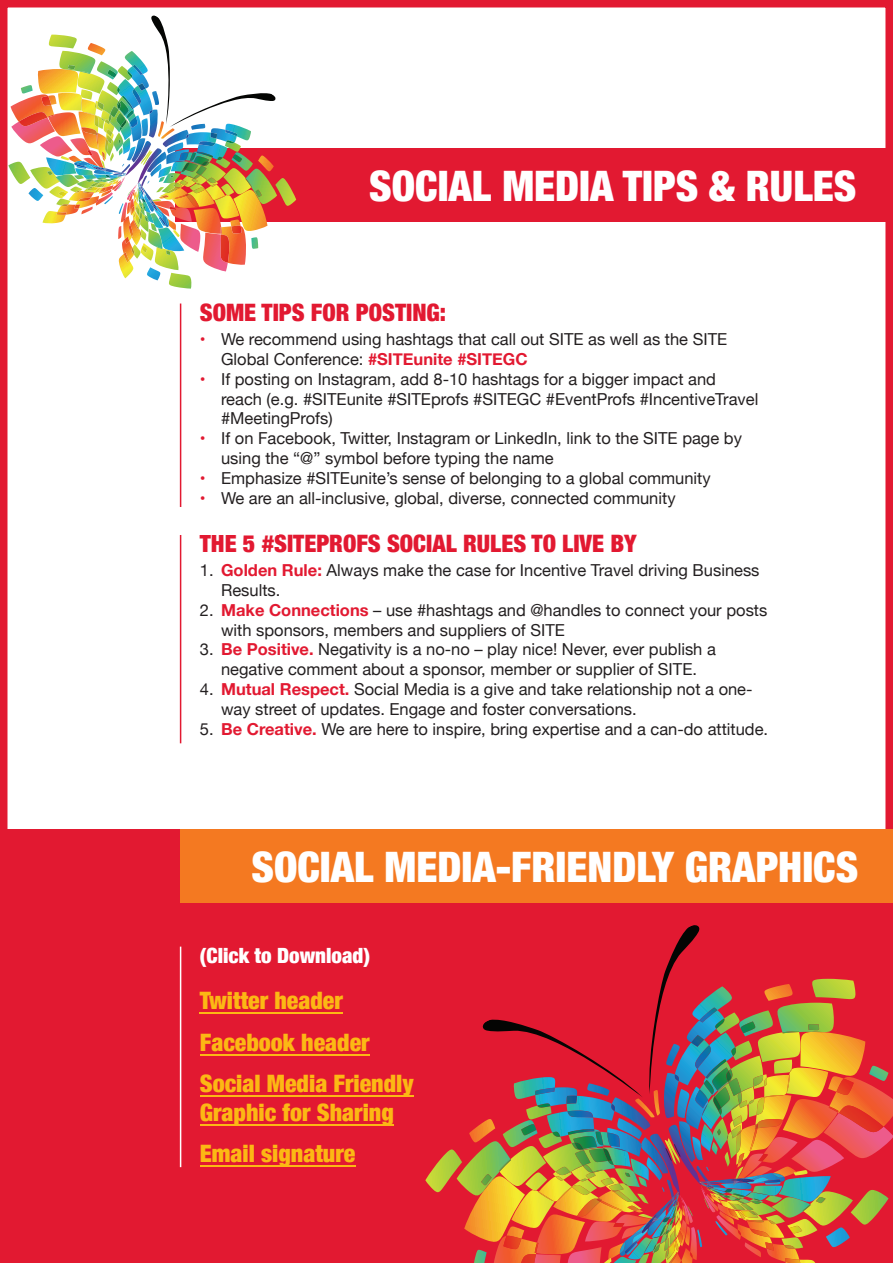
<style>
.page{position:relative;width:893px;height:1263px;background:#fff}
.page>*{position:absolute;margin:0;border:0;box-sizing:border-box;transform-origin:0 0}
.t1{font:900 condensed 42px "Helvetica Neue";color:#fff}
.t2{font:900 condensed 24px/41.5px "Helvetica Neue";color:#fcb814}
.t3{font:900 condensed 24px "Helvetica Neue";color:#e21931}
.t4{font:900 condensed 21px "Helvetica Neue";color:#fff}
.t5{font:16.5px/19.8px "Helvetica Neue";color:#231f20}
.s1{font-weight:700;color:#e21931}
</style>
<div class="page">
<div style="left:0;top:829px;width:893px;height:427px;background:#e21931"></div>
<div style="left:176px;top:149px;width:717px;height:73px;background:#e21931"></div>
<img style="left:9px;top:15px;width:287px;height:274px">
<div style="left:0;top:0;width:893px;height:1263px;border:8px solid #e21931"></div>
<svg style="left:425px;top:923px;width:468px;height:340px"></svg>
<hr style="left:180px;top:303px;width:1px;height:440px;background:#e21931">
<hr style="left:180px;top:947px;width:1px;height:220px;background:#fff">
<div style="left:174px;top:507px;width:104px;height:27px;background:#fff"></div>
<hr style="left:200px;top:1166px;width:155px;height:1px;background:#fcb814">
<hr style="left:200px;top:1124px;width:194px;height:1px;background:#fcb814">
<hr style="left:200px;top:1095px;width:214px;height:2px;background:#fcb814">
<hr style="left:200px;top:1054px;width:170px;height:1px;background:#fcb814">
<hr style="left:200px;top:1012px;width:143px;height:1px;background:#fcb814">
<div style="left:181px;top:829px;width:712px;height:74px;background:#f47921"></div>
<h1 class="t1" style="left:369px;top:152px;width:489px">SOCIAL MEDIA TIPS &amp; RULES</h1>
<h2 class="t3" style="left:200px;top:293px;width:248px">SOME TIPS FOR POSTING:</h2>
<p class="t5" style="left:221px;top:330px;width:508px;text-indent:-21px"><span class="s1">•</span> We recommend using hashtags that call out SITE as well as the SITE<br>Global Conference: <span class="s1">#SITEunite #SITEGC</span></p>
<p class="t5" style="left:221px;top:370px;width:539px;text-indent:-21px"><span class="s1">•</span> If posting on Instagram, add 8-10 hashtags for a bigger impact and reach (e.g. #SITEunite #SITEprofs #SITEGC #EventProfs #IncentiveTravel #MeetingProfs)</p>
<p class="t5" style="left:221px;top:429px;width:522px;text-indent:-21px"><span class="s1">•</span> If on Facebook, Twitter, Instagram or LinkedIn, link to the SITE page by using the “@” symbol before typing the name</p>
<p class="t5" style="left:200px;top:469px;width:512px"><span class="s1">•</span> Emphasize #SITEunite’s sense of belonging to a global community</p>
<p class="t5" style="left:200px;top:489px;width:477px"><span class="s1">•</span> We are an all-inclusive, global, diverse, connected community</p>
<h2 class="t3" style="left:200px;top:524px;width:438px">THE 5 #SITEPROFS SOCIAL RULES TO LIVE BY</h2>
<p class="t5" style="left:221px;top:561px;width:540px;text-indent:-21px">1. <span class="s1">Golden Rule:</span> Always make the case for Incentive Travel driving Business<br>Results.</p>
<p class="t5" style="left:221px;top:601px;width:548px;text-indent:-21px">2. <span class="s1">Make Connections</span> – use #hashtags and @handles to connect your posts with sponsors, members and suppliers of SITE</p>
<p class="t5" style="left:200px;top:641px;width:517px;text-align:center">3. <span class="s1">Be Positive.</span> Negativity is a no-no – play nice! Never, ever publish a negative comment about a sponsor, member or supplier of SITE.</p>
<p class="t5" style="left:221px;top:680px;width:533px;text-indent:-21px">4. <span class="s1">Mutual Respect.</span> Social Media is a give and take relationship not a one&shy;way street of updates. Engage and foster conversations.</p>
<p class="t5" style="left:200px;top:720px;width:570px">5. <span class="s1">Be Creative.</span> We are here to inspire, bring expertise and a can-do attitude.</p>
<h1 class="t1" style="left:251px;top:832px;width:608px">SOCIAL MEDIA-FRIENDLY GRAPHICS</h1>
<p class="t4" style="left:200px;top:938px;width:172px">(Click to Download)</p>
<h2 class="t2" style="left:200px;top:978px;width:215px">Twitter header<br>Facebook header<br>Social Media Friendly</h2>
<h2 class="t2" style="left:200px;top:1090px;width:195px">Graphic for Sharing<br>Email signature</h2>
</div>
